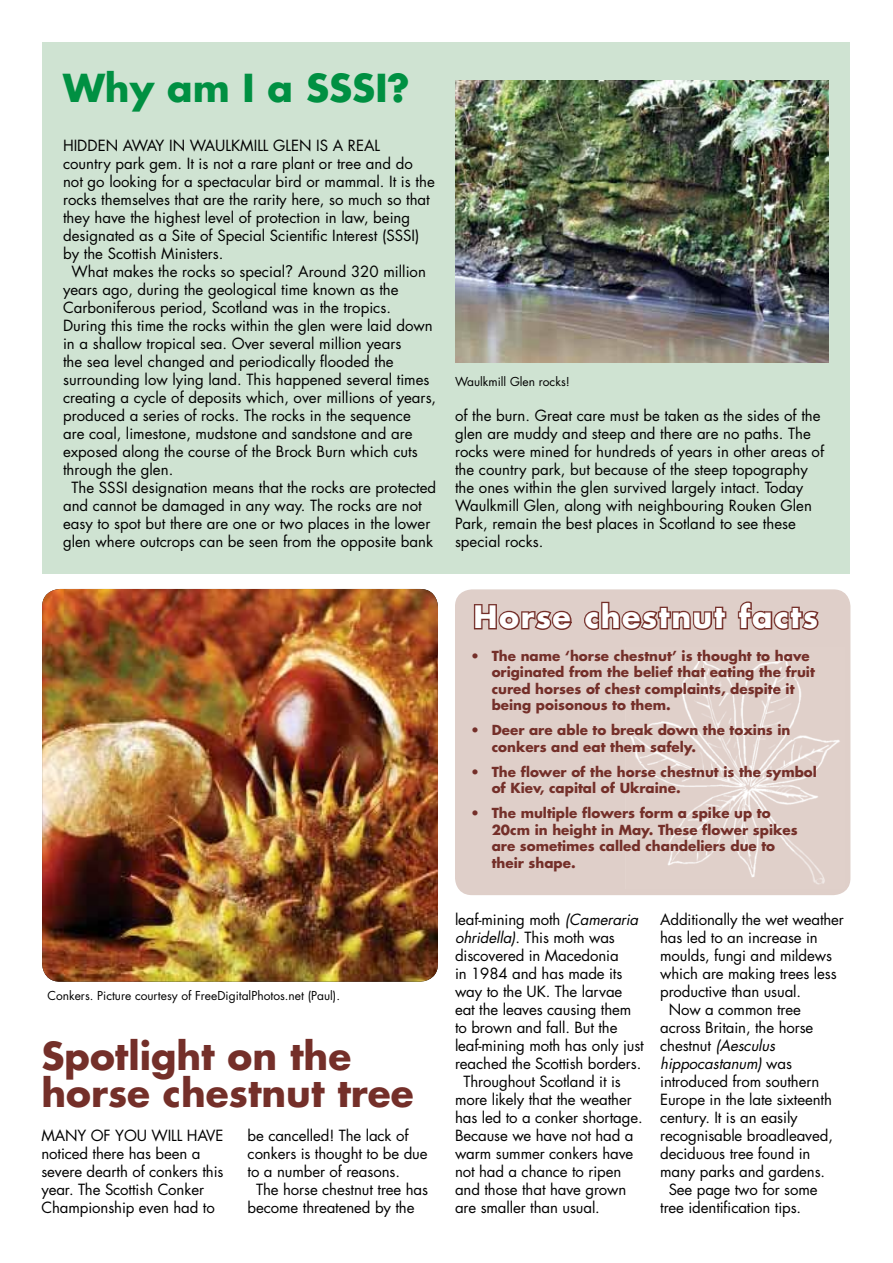
<style>
.page{position:relative;width:893px;height:1263px;background:#fff}
.page>*{position:absolute;margin:0;border:0;box-sizing:border-box;transform-origin:0 0}
.t1{font:700 37.5px/37.5px "Futura LT";color:#742f29}
.t2{font:700 37.5px "Futura LT";color:#009042}
.t3{font:700 30px "Futura LT";letter-spacing:.055em;color:#fff}
.t4{font:15px/18px "Futura LT";color:#000}
.t5{font:italic 15px "Futura LT";color:#000}
.t6{font:700 13.5px/16.5px "Futura LT";color:#742f29}
.t7{font:12px "Futura LT";color:#000}
.s1{font-family:"Geneva"}
.s2{font-style:italic}
.s3{font-style:normal}
</style>
<div class="page">
<div style="left:455px;top:589px;width:395px;height:306px;background:#dfcfc9;border-radius:17px"></div>
<img style="left:628px;top:653px;width:212px;height:232px">
<div style="left:43px;top:43px;width:807px;height:531px;background:#cfe3d2"></div>
<svg style="left:473px;top:604px;width:99px;height:26px"></svg>
<svg style="left:584px;top:601px;width:143px;height:29px"></svg>
<svg style="left:737px;top:601px;width:82px;height:29px"></svg>
<img style="left:42px;top:589px;width:396px;height:393px">
<img style="left:455px;top:81px;width:373px;height:281px">
<h1 class="t2" style="left:63px;top:63px;width:348px">Why am I a SSSI?</h1>
<p class="t4" style="left:63px;top:136px;width:54px">Hiddenawa</p>
<p class="t4" style="left:156px;top:136px;width:173px">y in Waulkmill Glen isar</p>
<p class="t4" style="left:356px;top:136px;width:26px">eal</p>
<p class="t4" style="left:63px;top:154px;width:351px">country park gem. It is not a rare plant or tree and do</p>
<p class="t4" style="left:63px;top:172px;width:373px">not go looking for a spectacular bird or mammal. It is the</p>
<p class="t4" style="left:63px;top:190px;width:368px">rocks themselves that are the rarity here, so much so that</p>
<p class="t4" style="left:63px;top:208px;width:349px">they have the highest level of protection in law, being</p>
<p class="t4" style="left:63px;top:226px;width:358px">designated as a Site of Special Scientific Interest (SSSI)</p>
<p class="t4" style="left:63px;top:244px;width:162px">by the Scottish Ministers.</p>
<p class="t4" style="left:72px;top:262px;width:356px">What makes the rocks so special<span class="s1">?</span> Around 320 million</p>
<p class="t4" style="left:63px;top:280px;width:337px">years ago, during the geological time known as the</p>
<p class="t4" style="left:63px;top:298px;width:329px">Carboniferous period, Scotland was in the tropics.</p>
<p class="t4" style="left:63px;top:316px;width:371px">During this time the rocks within the glen were laid down</p>
<p class="t4" style="left:63px;top:334px;width:340px">in a shallow tropical sea. Over several million years</p>
<p class="t4" style="left:63px;top:352px;width:332px">the sea level changed and periodically flooded the</p>
<p class="t4" style="left:63px;top:370px;width:368px">surrounding low lying land. This happened several times</p>
<p class="t4" style="left:63px;top:388px;width:375px">creating a cycle of deposits which, over millions of years,</p>
<p class="t4" style="left:63px;top:406px;width:349px">produced a series of rocks. The rocks in the sequence</p>
<p class="t4" style="left:63px;top:424px;width:351px">are coal, limestone, mudstone and sandstone and are</p>
<p class="t4" style="left:63px;top:442px;width:356px">exposed along the course of the Brock Burn which cuts</p>
<p class="t4" style="left:63px;top:460px;width:112px">through the glen.</p>
<p class="t4" style="left:72px;top:478px;width:366px">The SSSI designation means that the rocks are protected</p>
<p class="t4" style="left:63px;top:496px;width:360px">and cannot be damaged in any way. The rocks are not</p>
<p class="t4" style="left:63px;top:514px;width:369px">easy to spot but there are one or two places in the lower</p>
<p class="t4" style="left:63px;top:532px;width:372px">glen where outcrops can be seen from the opposite bank</p>
<p class="t7" style="left:455px;top:374px;width:116px">Waulkmill Glen rocks!</p>
<p class="t4" style="left:455px;top:406px;width:371px">of the burn. Great care must be taken as the sides of the glen are muddy and steep and there are no paths. The rocks were mined for hundreds of years in other areas of the country park, but because of the steep topography the ones within the glen survived largely intact. Today Waulkmill Glen, along with neighbouring Rouken Glen Park, remain the best places in Scotland to see these special rocks.</p>
<p class="t7" style="left:47px;top:988px;width:294px">Conkers. Picture courtesy of FreeDigitalPhotos.net (Paul).</p>
<h1 class="t1" style="left:41px;top:1036px;width:374px">Spotlight on the horse chestnut tree</h1>
<p class="t4" style="left:41px;top:1126px;width:25px">Many</p>
<p class="t4" style="left:91px;top:1126px;width:36px">of you</p>
<p class="t4" style="left:152px;top:1126px;width:9px">will</p>
<p class="t4" style="left:41px;top:1126px;width:184px;text-indent:145px">have noticed there has been a severe dearth of conkers this year. The Scottish Conker<br>Championship even had to</p>
<p class="t4" style="left:248px;top:1126px;width:162px">be cancelled! The lack of</p>
<p class="t4" style="left:248px;top:1144px;width:181px">conkers is thought to be due</p>
<p class="t4" style="left:248px;top:1162px;width:154px">to a number of reasons.</p>
<p class="t4" style="left:256px;top:1180px;width:174px">The horse chestnut tree has</p>
<p class="t4" style="left:248px;top:1198px;width:168px">become threatened by the</p>
<h2 class="t3" style="left:473px;top:597px;width:346px">Horse chestnut facts</h2>
<p class="t6" style="left:492px;top:647px;width:325px;text-indent:-21px">• The name ‘horse chestnut’ is thought to have originated from the belief that eating the fruit cured horses of chest complaints, despite it being poisonous to them.</p>
<p class="t6" style="left:492px;top:722px;width:300px;text-indent:-21px">• Deer are able to break down the toxins in conkers and eat them safely.</p>
<p class="t6" style="left:492px;top:763px;width:327px;text-indent:-21px">• The flower of the horse chestnut is the symbol of Kiev, capital of Ukraine.</p>
<p class="t6" style="left:492px;top:805px;width:307px;text-indent:-21px">• The multiple flowers form a spike up to 20cm in height in May. These flower spikes are sometimes called chandeliers due to their shape.</p>
<p class="t4" style="left:455px;top:910px;width:188px">leaf-mining moth <span class="s2">(Cameraria</span></p>
<p class="t4" style="left:455px;top:928px;width:161px"><span class="s2">ohridella)</span>. T h i s m o t h wa s</p>
<p class="t4" style="left:455px;top:946px;width:165px">discovered in Macedonia</p>
<p class="t4" style="left:455px;top:964px;width:169px">in 1984 and has made its</p>
<p class="t4" style="left:455px;top:982px;width:169px">way to the UK. The larvae</p>
<p class="t4" style="left:455px;top:1000px;width:178px">eat the leaves causing them</p>
<p class="t4" style="left:455px;top:1018px;width:164px">to brown and fall. But the</p>
<p class="t4" style="left:455px;top:1036px;width:190px">leaf-mining moth has only just</p>
<p class="t4" style="left:455px;top:1054px;width:188px">reached the Scottish borders.</p>
<p class="t4" style="left:463px;top:1072px;width:159px">Throughout Scotland it is</p>
<p class="t4" style="left:455px;top:1090px;width:178px">more likely that the weather</p>
<p class="t4" style="left:455px;top:1108px;width:189px">has led to a conker shortage.</p>
<p class="t4" style="left:455px;top:1126px;width:180px">Because we have not had a</p>
<p class="t4" style="left:455px;top:1144px;width:180px">warm summer conkers have</p>
<p class="t4" style="left:455px;top:1162px;width:168px">not had a chance to ripen</p>
<p class="t4" style="left:455px;top:1180px;width:173px">and those that have grown</p>
<p class="t4" style="left:455px;top:1198px;width:146px">are smaller than usual.</p>
<p class="t4" style="left:660px;top:910px;width:185px">Additionally the wet weather</p>
<p class="t4" style="left:660px;top:928px;width:159px">has led to an increase in</p>
<p class="t4" style="left:660px;top:946px;width:173px">moulds, fungi and mildews</p>
<p class="t4" style="left:660px;top:964px;width:178px">which are making trees less</p>
<p class="t4" style="left:660px;top:982px;width:142px">productive than usual.</p>
<p class="t4" style="left:669px;top:1000px;width:134px">Now a common tree</p>
<p class="t4" style="left:660px;top:1018px;width:155px">across Britain, the horse</p>
<p class="t5" style="left:660px;top:1035px;width:120px"><span class="s3">c h estn u t</span> (Aesculus</p>
<p class="t5" style="left:660px;top:1053px;width:133px">hippocastanum) <span class="s3">w a s</span></p>
<p class="t4" style="left:660px;top:1072px;width:161px">introduced from southern</p>
<p class="t4" style="left:660px;top:1090px;width:173px">Europe in the late sixteenth</p>
<p class="t4" style="left:660px;top:1108px;width:139px">century. It is an easily</p>
<p class="t4" style="left:660px;top:1126px;width:174px">recognisable broadleaved,</p>
<p class="t4" style="left:660px;top:1144px;width:152px">deciduous tree found in</p>
<p class="t4" style="left:660px;top:1162px;width:167px">many parks and gardens.</p>
<p class="t4" style="left:669px;top:1180px;width:150px">See page two for some</p>
<p class="t4" style="left:660px;top:1198px;width:143px">tree identification tips.</p>
</div>
